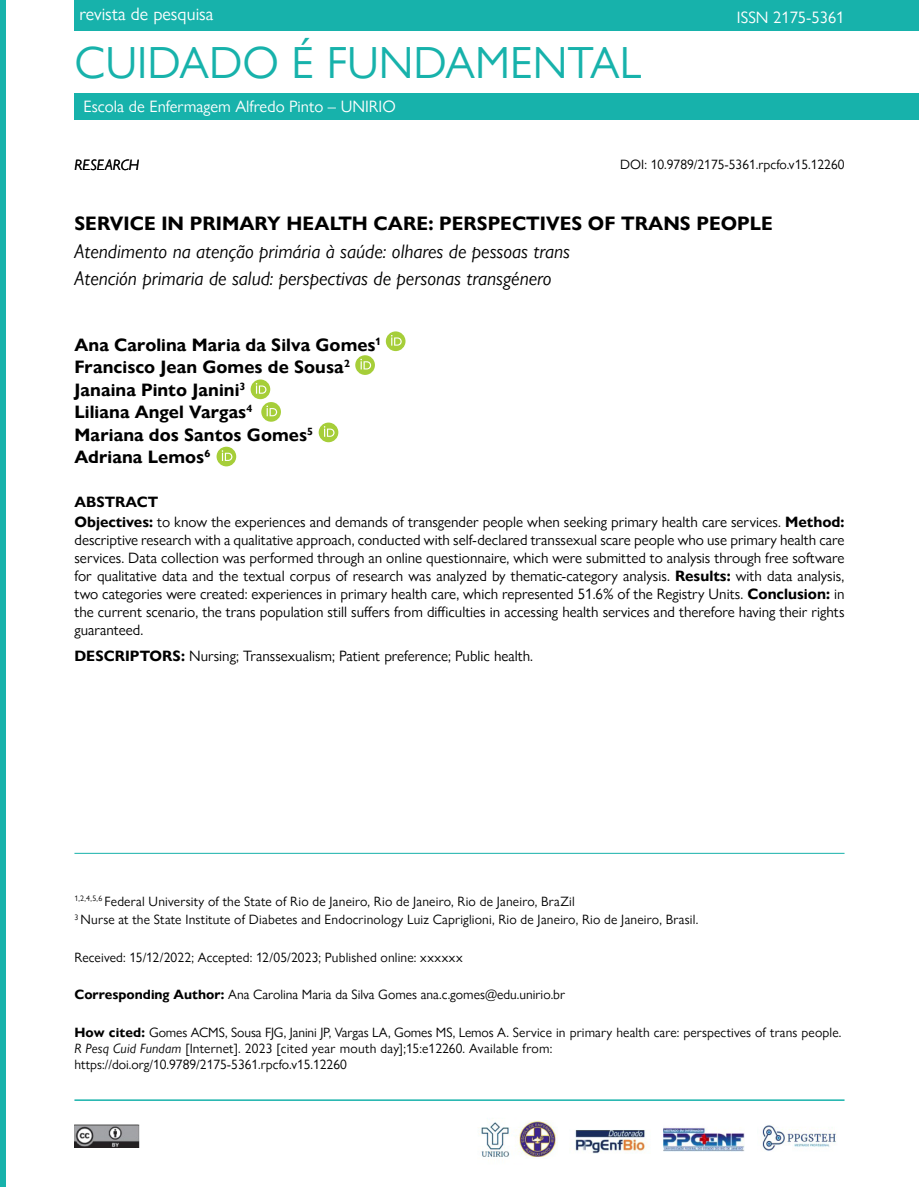
<style>
.page{position:relative;width:919px;height:1187px;background:#fff}
.page>*{position:absolute;margin:0;border:0;box-sizing:border-box;transform-origin:0 0}
.t1{font:45px "Gill Sans Nova";color:#17b2ab}
.t2{font:italic 19.5px/27.6px "Gill Sans Nova";color:#000}
.t3{font:700 19.5px "Gill Sans Nova";color:#000}
.t4{font:700 18px/22.5px "Gill Sans Nova";letter-spacing:.005em;color:#000}
.t5{font:18px "Gill Sans Nova";color:#fff}
.t6{font:16.5px "Gill Sans Nova";color:#fff}
.t7{font:15px/18px "Gill Sans Nova";color:#000}
.t8{font:italic 15px "Gill Sans Nova";color:#000}
.t9{font:13.5px/16.2px "Gill Sans Nova";letter-spacing:.01em;color:#000}
.s1{font-weight:700}
.s2{font-style:italic}
</style>
<div class="page">
<div style="left:74px;top:0;width:844px;height:31px;background:#17b2ab"></div>
<div style="left:74px;top:93px;width:844px;height:27px;background:#17b2ab"></div>
<div style="left:0;top:0;width:5px;height:1186px;background:#17b2ab"></div>
<img style="left:74px;top:1124px;width:66px;height:23px">
<hr style="left:74px;top:1099px;width:770px;height:1px;background:#17b2ab">
<img style="left:479px;top:1122px;width:31px;height:36px">
<img style="left:570px;top:1130px;width:77px;height:23px">
<img style="left:663px;top:1127px;width:81px;height:24px">
<img style="left:516px;top:1120px;width:41px;height:37px">
<img style="left:762px;top:1125px;width:74px;height:26px">
<div style="left:386px;top:331px;width:19px;height:20px;background:#a6ce39;border-radius:50%"></div>
<svg style="left:391px;top:335px;width:10px;height:10px"></svg>
<svg style="left:355px;top:355px;width:20px;height:20px"></svg>
<svg style="left:360px;top:359px;width:11px;height:10px"></svg>
<svg style="left:250px;top:379px;width:20px;height:20px"></svg>
<svg style="left:256px;top:383px;width:10px;height:10px"></svg>
<svg style="left:261px;top:402px;width:20px;height:19px"></svg>
<svg style="left:266px;top:405px;width:11px;height:11px"></svg>
<div style="left:318px;top:422px;width:20px;height:20px;background:#a6ce39;border-radius:50%"></div>
<svg style="left:324px;top:426px;width:10px;height:11px"></svg>
<svg style="left:216px;top:446px;width:20px;height:20px"></svg>
<svg style="left:222px;top:450px;width:10px;height:11px"></svg>
<hr style="left:74px;top:852px;width:770px;height:1px;background:#17b2ab">
<p class="t5" style="left:79px;top:3px;width:135px">revista de pesquisa</p>
<h1 class="t1" style="left:74px;top:35px;width:568px">CUIDADO É FUNDAMENTAL</h1>
<p class="t6" style="left:84px;top:97px;width:313px">Escola de Enfermagem Alfredo Pinto – UNIRIO</p>
<p class="t6" style="left:736px;top:7px;width:109px">ISSN 2175-5361</p>
<p class="t8" style="left:74px;top:156px;width:66px">RESEARCH</p>
<p class="t9" style="left:620px;top:156px;width:226px">DOI: 10.9789/2175-5361.rpcfo.v15.12260</p>
<h2 class="t3" style="left:74px;top:211px;width:699px">SERVICE IN PRIMARY HEALTH CARE: PERSPECTIVES OF TRANS PEOPLE</h2>
<h2 class="t2" style="left:74px;top:237px;width:497px">Atendimento na atenção primária à saúde: olhares de pessoas trans<br>Atención primaria de salud: perspectivas de personas transgénero</h2>
<p class="t4" style="left:74px;top:333px;width:308px">Ana Carolina Maria da Silva Gomes<sup>1<br></sup>Francisco Jean Gomes de Sousa<sup>2<br></sup>Janaina Pinto Janini<sup>3<br></sup>Liliana Angel Vargas<sup>4<br></sup>Mariana dos Santos Gomes<sup>5<br></sup>Adriana Lemos<sup>6</sup></p>
<p class="t7" style="left:74px;top:491px;width:771px;line-height:20.1px"><span class="s1">ABSTRACT<br>Objectives:</span> to know the experiences and demands of transgender people when seeking primary health care services. <span class="s1">Method:</span></p>
<p class="t7" style="left:74px;top:530px;width:771px;text-align:justify">descriptive research with a qualitative approach, conducted with self-declared transsexual scare people who use primary health care services. Data collection was performed through an online questionnaire, which were submitted to analysis through free software for qualitative data and the textual corpus of research was analyzed by thematic-category analysis. <span class="s1">Results:</span> with data analysis, two categories were created: experiences in primary health care, which represented 51.6% of the Registry Units. <span class="s1">Conclusion:</span> in the current scenario, the trans population still suffers from difficulties in accessing health services and therefore having their rights guaranteed.</p>
<p class="t7" style="left:74px;top:647px;width:460px"><span class="s1">DESCRIPTORS:</span> Nursing; Transsexualism; Patient preference; Public health.</p>
<p class="t9" style="left:74px;top:891px;width:625px;line-height:18.3px"><sup>1,2,4,5,6</sup> Federal University of the State of Rio de Janeiro, Rio de Janeiro, Rio de Janeiro, BraZil<br><sup>3</sup> Nurse at the State Institute of Diabetes and Endocrinology Luiz Capriglioni, Rio de Janeiro, Rio de Janeiro, Brasil.</p>
<p class="t9" style="left:74px;top:948px;width:390px">Received: 15/12/2022; Accepted: 12/05/2023; Published online: xxxxxx</p>
<p class="t9" style="left:74px;top:986px;width:492px"><span class="s1">Corresponding Author:</span> Ana Carolina Maria da Silva Gomes ana.c.gomes@edu.unirio.br</p>
<p class="t9" style="left:74px;top:1023px;width:768px"><span class="s1">How cited:</span> Gomes ACMS, Sousa FJG, Janini JP, Vargas LA, Gomes MS, Lemos A. Service in primary health care: perspectives of trans people.<br><span class="s2">R Pesq Cuid Fundam</span> [Internet]. 2023 [cited year mouth day];15:e12260. Available from:<br>https://doi.org/10.9789/2175-5361.rpcfo.v15.12260</p>
</div>
